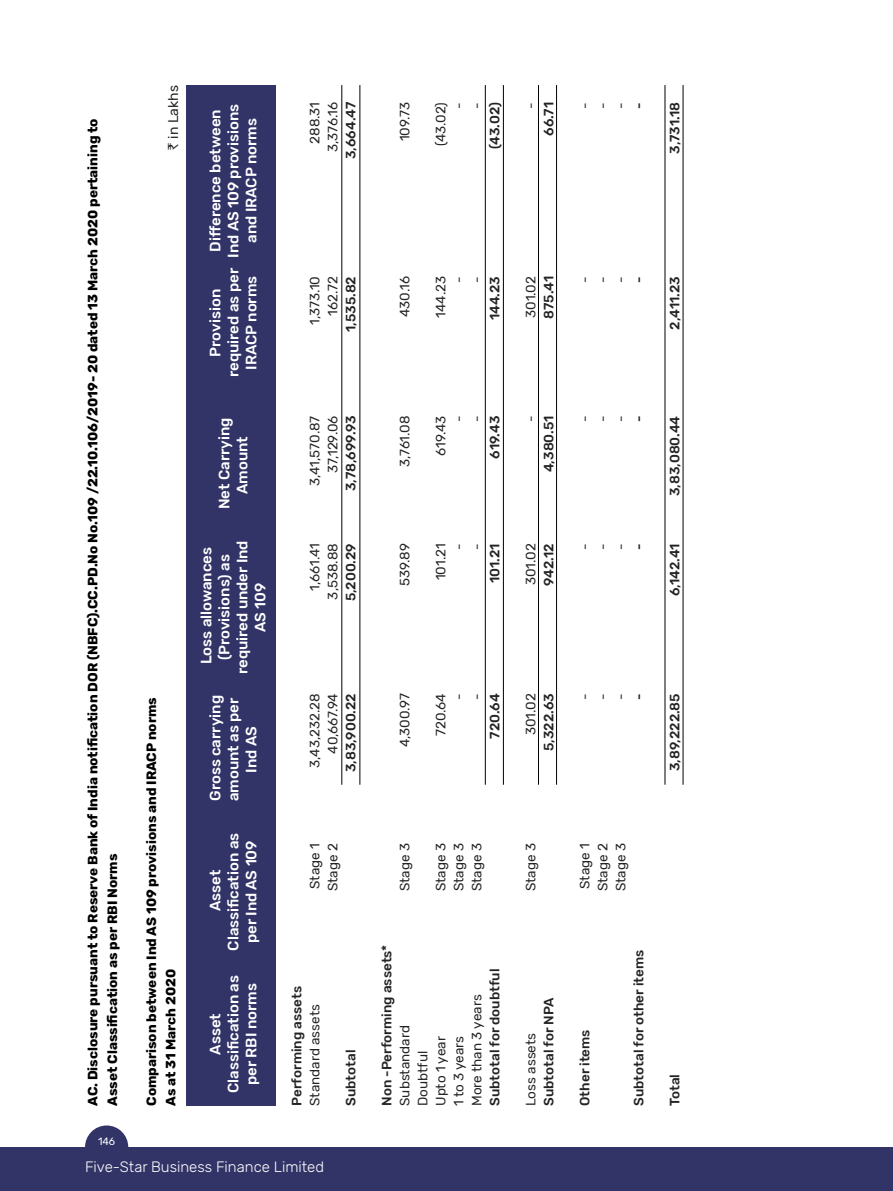
<style>
.page{position:relative;width:893px;height:1191px;background:#fff}
.page>*{position:absolute;margin:0;border:0;box-sizing:border-box;transform-origin:0 0}
.t1{font:500 15px/18px "Rubik";color:#fff;text-align:center}
.t2{font:300 15px "Rubik";color:#fff}
.t3{font:13.95px "Rubik";color:#222424}
.t4{font:13.5px/18px "Rubik";color:#222424}
.t5{font:500 13.5px "Rubik";color:#222424}
.t6{font:700 13.5px/19.5px "Rubik";color:#000}
.t7{font:10.5px "Rubik";color:#fff}
.s1{font-family:"Rupee Foradian"}
</style>
<div class="page">
<div style="left:0;top:1147px;width:893px;height:44px;background:#323467"></div>
<div style="left:85px;top:1125px;width:43px;height:43px;background:#323467;border-radius:50%"></div>
<div style="left:187px;top:85px;width:89px;height:1021px;background:#323467"></div>
<hr style="left:665px;top:85px;width:1px;height:699px;background:#000">
<hr style="left:538px;top:85px;width:1px;height:699px;background:#000">
<hr style="left:485px;top:85px;width:1px;height:699px;background:#000">
<hr style="left:341px;top:85px;width:1px;height:699px;background:#000">
<hr style="left:683px;top:85px;width:1px;height:699px;background:#000">
<hr style="left:556px;top:85px;width:1px;height:699px;background:#000">
<hr style="left:503px;top:85px;width:1px;height:699px;background:#000">
<hr style="left:359px;top:85px;width:1px;height:699px;background:#000">
<p class="t6" style="left:84px;top:1106px;width:989px;rotate:-90deg">AC. Disclosure pursuant to Reserve Bank of India notification DOR (NBFC).CC.PD.No No.109 /22.10.106/2019- 20 dated 13 March 2020 pertaining to<br>Asset Classification as per RBI Norms</p>
<p class="t3" style="left:165px;top:150px;width:67px;rotate:-90deg"><span class="s1">`</span> in Lakhs</p>
<p class="t6" style="left:142px;top:1106px;width:410px;rotate:-90deg">Comparison between Ind AS 109 provisions and IRACP norms<br>As at 31 March 2020</p>
<p class="t1" style="left:207px;top:257px;width:155px;rotate:-90deg">Difference between<br>Ind AS 109 provisions and IRACP norms</p>
<p class="t1" style="left:207px;top:377px;width:111px;rotate:-90deg">Provision required as per<br>IRACP norms</p>
<p class="t1" style="left:216px;top:509px;width:93px;rotate:-90deg">Net Carrying<br>Amount</p>
<p class="t1" style="left:198px;top:674px;width:135px;rotate:-90deg">Loss allowances (Provisions) as required under Ind<br>AS 109</p>
<p class="t1" style="left:207px;top:801px;width:108px;rotate:-90deg">Gross carrying amount as per<br>Ind AS</p>
<p class="t1" style="left:207px;top:950px;width:119px;rotate:-90deg">Asset<br>Classification as per Ind AS 109</p>
<p class="t1" style="left:207px;top:1093px;width:119px;rotate:-90deg">Asset<br>Classification as per RBI norms</p>
<p class="t4" style="left:306px;top:144px;width:43px;rotate:-90deg">288.31</p>
<p class="t5" style="left:343px;top:159px;width:58px;rotate:-90deg">3,664.47</p>
<p class="t4" style="left:324px;top:152px;width:52px;rotate:-90deg">3,376.16</p>
<p class="t4" style="left:324px;top:315px;width:41px;rotate:-90deg">162.72</p>
<p class="t4" style="left:306px;top:325px;width:50px;rotate:-90deg">1,373.10</p>
<p class="t5" style="left:343px;top:332px;width:57px;rotate:-90deg">1,535.82</p>
<p class="t4" style="left:306px;top:486px;width:72px;rotate:-90deg">3,41,570.87</p>
<p class="t4" style="left:324px;top:473px;width:59px;rotate:-90deg">37,129.06</p>
<p class="t5" style="left:343px;top:491px;width:77px;rotate:-90deg">3,78,699.93</p>
<p class="t5" style="left:343px;top:601px;width:60px;rotate:-90deg">5,200.29</p>
<p class="t4" style="left:324px;top:599px;width:58px;rotate:-90deg">3,538.88</p>
<p class="t4" style="left:306px;top:591px;width:49px;rotate:-90deg">1,661.41</p>
<p class="t4" style="left:324px;top:754px;width:62px;rotate:-90deg">40,667.94</p>
<p class="t5" style="left:343px;top:772px;width:80px;rotate:-90deg">3,83,900.22</p>
<p class="t4" style="left:306px;top:768px;width:76px;rotate:-90deg">3,43,232.28</p>
<p class="t4" style="left:324px;top:891px;width:49px;rotate:-90deg">Stage 2</p>
<p class="t4" style="left:306px;top:889px;width:47px;rotate:-90deg">Stage 1</p>
<p class="t5" style="left:289px;top:1106px;width:121px;rotate:-90deg">Performing assets</p>
<p class="t4" style="left:306px;top:1106px;width:103px;rotate:-90deg">Standard assets</p>
<p class="t5" style="left:343px;top:1106px;width:58px;rotate:-90deg">Subtotal</p>
<p class="t7" style="left:98px;top:1135px;width:19px">146</p>
<p class="t2" style="left:85px;top:1158px;width:241px">Five-Star Business Finance Limited</p>
<p class="t4" style="left:396px;top:141px;width:41px;rotate:-90deg">109.73</p>
<p class="t4" style="left:432px;top:146px;width:46px;rotate:-90deg">(43.02)</p>
<p class="t4" style="left:450px;top:109px;width:8px;rotate:-90deg">-</p>
<p class="t4" style="left:468px;top:109px;width:8px;rotate:-90deg">-</p>
<p class="t5" style="left:487px;top:149px;width:49px;rotate:-90deg">(43.02)</p>
<p class="t4" style="left:522px;top:109px;width:8px;rotate:-90deg">-</p>
<p class="t5" style="left:541px;top:136px;width:35px;rotate:-90deg">66.71</p>
<p class="t4" style="left:396px;top:317px;width:43px;rotate:-90deg">430.16</p>
<p class="t4" style="left:432px;top:318px;width:43px;rotate:-90deg">144.23</p>
<p class="t4" style="left:450px;top:283px;width:8px;rotate:-90deg">-</p>
<p class="t4" style="left:468px;top:283px;width:8px;rotate:-90deg">-</p>
<p class="t5" style="left:487px;top:320px;width:46px;rotate:-90deg">144.23</p>
<p class="t4" style="left:522px;top:318px;width:43px;rotate:-90deg">301.02</p>
<p class="t5" style="left:541px;top:319px;width:44px;rotate:-90deg">875.41</p>
<p class="t4" style="left:396px;top:467px;width:53px;rotate:-90deg">3,761.08</p>
<p class="t4" style="left:432px;top:456px;width:42px;rotate:-90deg">619.43</p>
<p class="t4" style="left:450px;top:422px;width:8px;rotate:-90deg">-</p>
<p class="t4" style="left:468px;top:422px;width:8px;rotate:-90deg">-</p>
<p class="t5" style="left:487px;top:458px;width:44px;rotate:-90deg">619.43</p>
<p class="t4" style="left:522px;top:422px;width:8px;rotate:-90deg">-</p>
<p class="t5" style="left:541px;top:472px;width:58px;rotate:-90deg">4,380.51</p>
<p class="t4" style="left:396px;top:586px;width:44px;rotate:-90deg">539.89</p>
<p class="t4" style="left:432px;top:580px;width:39px;rotate:-90deg">101.21</p>
<p class="t4" style="left:450px;top:550px;width:8px;rotate:-90deg">-</p>
<p class="t4" style="left:468px;top:550px;width:8px;rotate:-90deg">-</p>
<p class="t5" style="left:487px;top:583px;width:41px;rotate:-90deg">101.21</p>
<p class="t4" style="left:522px;top:585px;width:43px;rotate:-90deg">301.02</p>
<p class="t5" style="left:541px;top:586px;width:44px;rotate:-90deg">942.12</p>
<p class="t4" style="left:396px;top:747px;width:56px;rotate:-90deg">4,300.97</p>
<p class="t4" style="left:432px;top:736px;width:44px;rotate:-90deg">720.64</p>
<p class="t4" style="left:450px;top:700px;width:8px;rotate:-90deg">-</p>
<p class="t4" style="left:468px;top:700px;width:8px;rotate:-90deg">-</p>
<p class="t5" style="left:487px;top:738px;width:47px;rotate:-90deg">720.64</p>
<p class="t4" style="left:522px;top:735px;width:43px;rotate:-90deg">301.02</p>
<p class="t5" style="left:541px;top:751px;width:59px;rotate:-90deg">5,322.63</p>
<p class="t4" style="left:396px;top:891px;width:50px;rotate:-90deg">Stage 3</p>
<p class="t4" style="left:468px;top:891px;width:50px;rotate:-90deg">Stage 3</p>
<p class="t4" style="left:432px;top:891px;width:50px;rotate:-90deg">Stage 3</p>
<p class="t4" style="left:450px;top:891px;width:50px;rotate:-90deg">Stage 3</p>
<p class="t5" style="left:379px;top:1106px;width:163px;rotate:-90deg">Non -Performing assets*</p>
<p class="t5" style="left:487px;top:1106px;width:139px;rotate:-90deg">Subtotal for doubtful</p>
<p class="t4" style="left:468px;top:1106px;width:113px;rotate:-90deg">More than 3 years</p>
<p class="t4" style="left:396px;top:1106px;width:82px;rotate:-90deg">Substandard</p>
<p class="t4" style="left:450px;top:1106px;width:72px;rotate:-90deg">1 to 3 years</p>
<p class="t4" style="left:414px;top:1106px;width:71px;rotate:-90deg">Doubtful<br>Upto 1 year</p>
<p class="t4" style="left:522px;top:891px;width:50px;rotate:-90deg">Stage 3</p>
<p class="t5" style="left:541px;top:1106px;width:110px;rotate:-90deg">Subtotal for NPA</p>
<p class="t4" style="left:522px;top:1106px;width:74px;rotate:-90deg">Loss assets</p>
<p class="t4" style="left:576px;top:109px;width:8px;rotate:-90deg">-</p>
<p class="t4" style="left:594px;top:109px;width:8px;rotate:-90deg">-</p>
<p class="t4" style="left:612px;top:109px;width:8px;rotate:-90deg">-</p>
<p class="t5" style="left:631px;top:109px;width:8px;rotate:-90deg">-</p>
<p class="t4" style="left:576px;top:283px;width:8px;rotate:-90deg">-</p>
<p class="t4" style="left:594px;top:283px;width:8px;rotate:-90deg">-</p>
<p class="t4" style="left:612px;top:283px;width:8px;rotate:-90deg">-</p>
<p class="t5" style="left:631px;top:283px;width:8px;rotate:-90deg">-</p>
<p class="t4" style="left:576px;top:422px;width:8px;rotate:-90deg">-</p>
<p class="t4" style="left:594px;top:422px;width:8px;rotate:-90deg">-</p>
<p class="t4" style="left:612px;top:422px;width:8px;rotate:-90deg">-</p>
<p class="t5" style="left:631px;top:422px;width:8px;rotate:-90deg">-</p>
<p class="t4" style="left:576px;top:550px;width:8px;rotate:-90deg">-</p>
<p class="t4" style="left:594px;top:550px;width:8px;rotate:-90deg">-</p>
<p class="t4" style="left:612px;top:550px;width:8px;rotate:-90deg">-</p>
<p class="t5" style="left:631px;top:550px;width:8px;rotate:-90deg">-</p>
<p class="t4" style="left:576px;top:700px;width:8px;rotate:-90deg">-</p>
<p class="t4" style="left:594px;top:700px;width:8px;rotate:-90deg">-</p>
<p class="t4" style="left:612px;top:700px;width:8px;rotate:-90deg">-</p>
<p class="t5" style="left:631px;top:700px;width:8px;rotate:-90deg">-</p>
<p class="t4" style="left:612px;top:891px;width:50px;rotate:-90deg">Stage 3</p>
<p class="t4" style="left:594px;top:891px;width:49px;rotate:-90deg">Stage 2</p>
<p class="t4" style="left:576px;top:889px;width:47px;rotate:-90deg">Stage 1</p>
<p class="t5" style="left:577px;top:1106px;width:78px;rotate:-90deg">Other items</p>
<p class="t5" style="left:631px;top:1106px;width:158px;rotate:-90deg">Subtotal for other items</p>
<p class="t5" style="left:667px;top:154px;width:53px;rotate:-90deg">3,731.18</p>
<p class="t5" style="left:667px;top:329px;width:55px;rotate:-90deg">2,411.23</p>
<p class="t5" style="left:667px;top:496px;width:82px;rotate:-90deg">3,83,080.44</p>
<p class="t5" style="left:667px;top:596px;width:54px;rotate:-90deg">6,142.41</p>
<p class="t5" style="left:667px;top:771px;width:79px;rotate:-90deg">3,89,222.85</p>
<p class="t5" style="left:667px;top:1106px;width:34px;rotate:-90deg">Total</p>
</div>
